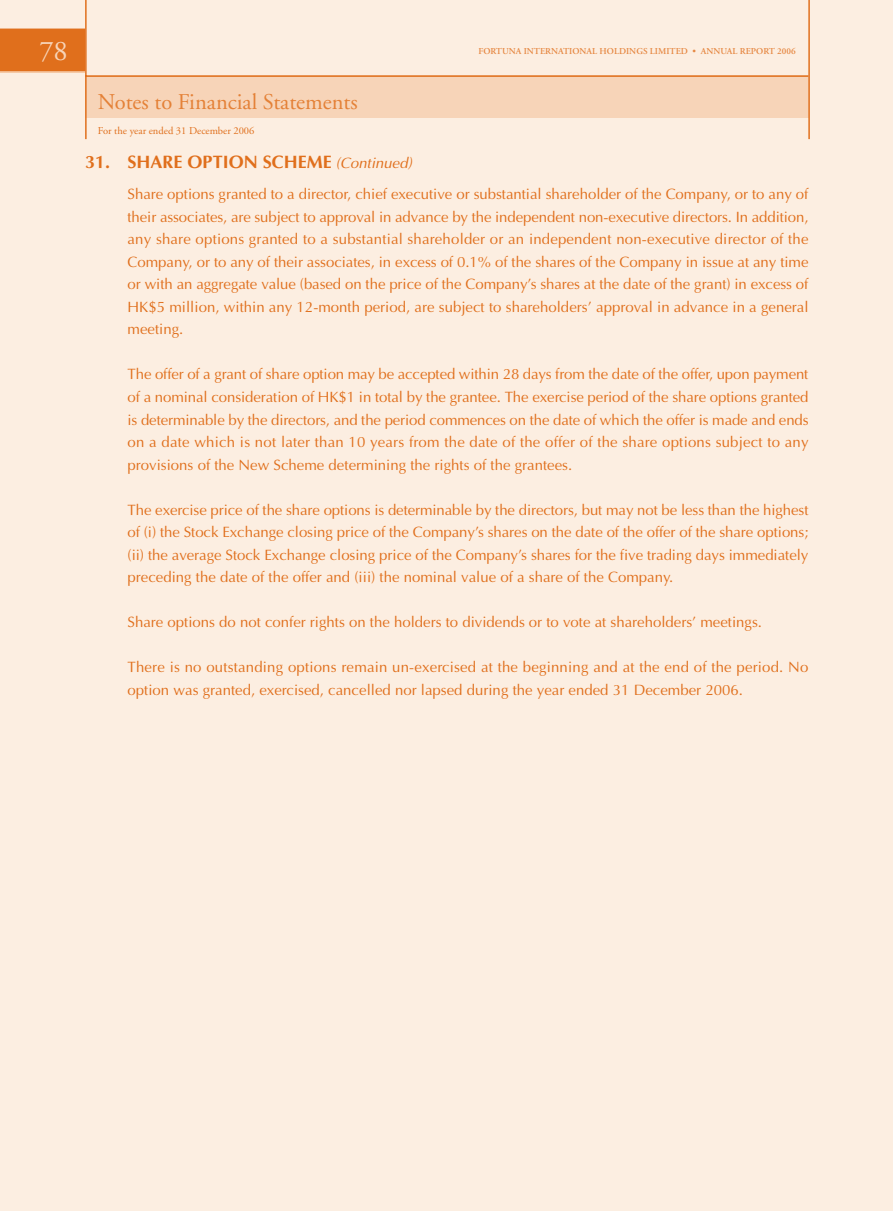
<style>
.page{position:relative;width:893px;height:1211px;background:#fff}
.page>*{position:absolute;margin:0;border:0;box-sizing:border-box;transform-origin:0 0}
.t1{font:28.5px "Adobe Garamond";color:#f7d4b8}
.t2{font:22.5px "Adobe Garamond";color:#e48137}
.t3{font:700 18px "Optima";color:#e06f1c}
.t4{font:15px/22.5px "Optima";color:#e06f1c;text-align:justify}
.t5{font:10.5px "Adobe Garamond";color:#e06f1c}
.t6{font:600 9px "Adobe Garamond";color:#e68843}
.s1{font-weight:400;font-style:italic;font-size:15px}
</style>
<div class="page">
<div style="left:0;top:0;width:892px;height:1210px;background:#fceee1"></div>
<div style="left:85px;top:75px;width:723px;height:43px;background:#f7d4b8"></div>
<div style="left:0;top:29px;width:85px;height:42px;background:#e06f1c"></div>
<hr style="left:85px;top:0;width:2px;height:139px;background:#e06f1c">
<hr style="left:85px;top:75px;width:723px;height:2px;background:#e06f1c">
<hr style="left:0;top:71px;width:85px;height:2px;background:#f1b07f">
<hr style="left:808px;top:0;width:1px;height:139px;background:#e06f1c">
<h1 class="t1" style="left:39px;top:40px;width:30px">78</h1>
<p class="t6" style="left:478px;top:48px;width:318px">FORTUNA INTERNATIONAL HOLDINGS LIMITED • ANNUAL REPORT 2006</p>
<h2 class="t2" style="left:98px;top:94px;width:261px">Notes to Financial Statements</h2>
<p class="t5" style="left:98px;top:126px;width:158px">For the year ended 31 December 2006</p>
<p class="t3" style="left:85px;top:155px;width:331px">31. SHARE OPTION SCHEME <span class="s1">(Continued)</span></p>
<p class="t4" style="left:128px;top:185px;width:682px">Share options granted to a director, chief executive or substantial shareholder of the Company, or to any of their associates, are subject to approval in advance by the independent non-executive directors. In addition, any share options granted to a substantial shareholder or an independent non-executive director of the Company, or to any of their associates, in excess of 0.1% of the shares of the Company in issue at any time or with an aggregate value (based on the price of the Company’s shares at the date of the grant) in excess of HK$5 million, within any 12-month period, are subject to shareholders’ approval in advance in a general meeting.</p>
<p class="t4" style="left:128px;top:365px;width:682px">The offer of a grant of share option may be accepted within 28 days from the date of the offer, upon payment of a nominal consideration of HK$1 in total by the grantee. The exercise period of the share options granted is determinable by the directors, and the period commences on the date of which the offer is made and ends on a date which is not later than 10 years from the date of the offer of the share options subject to any provisions of the New Scheme determining the rights of the grantees.</p>
<p class="t4" style="left:128px;top:500px;width:682px">The exercise price of the share options is determinable by the directors, but may not be less than the highest of (i) the Stock Exchange closing price of the Company’s shares on the date of the offer of the share options; (ii) the average Stock Exchange closing price of the Company’s shares for the five trading days immediately preceding the date of the offer and (iii) the nominal value of a share of the Company.</p>
<p class="t4" style="left:128px;top:612px;width:636px">Share options do not confer rights on the holders to dividends or to vote at shareholders’ meetings.</p>
<p class="t4" style="left:128px;top:657px;width:682px">There is no outstanding options remain un-exercised at the beginning and at the end of the period. No option was granted, exercised, cancelled nor lapsed during the year ended 31 December 2006.</p>
</div>
